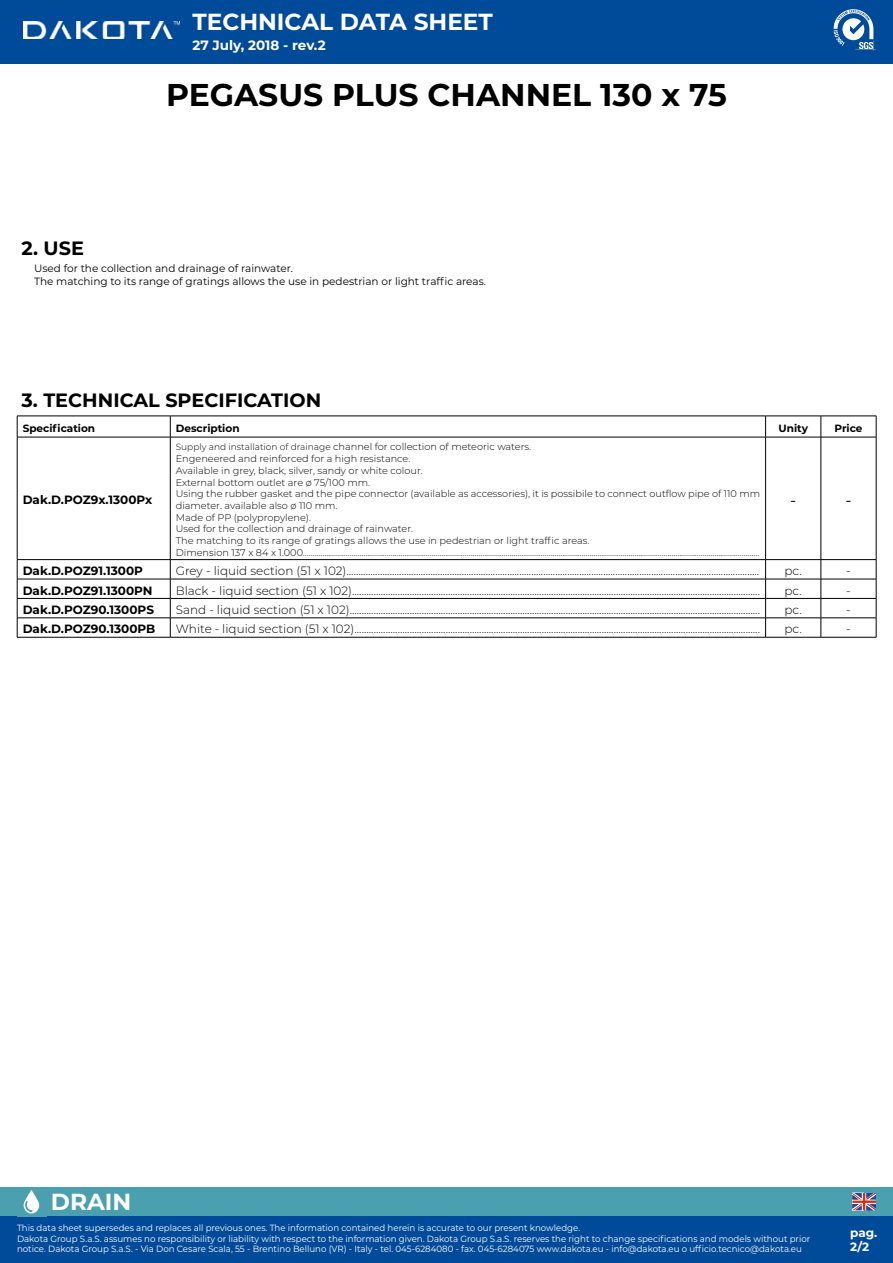
<style>
.page{position:relative;width:893px;height:1263px;background:#fff}
.page>*{position:absolute;margin:0;border:0;box-sizing:border-box;transform-origin:0 0}
.t1{font:700 31.5px "Montserrat";color:#000}
.t2{font:700 23.25px "Montserrat";color:#fff}
.t3{font:700 19.2px "Montserrat";color:#000}
.t4{font:300 16.5px "Helvetica Neue";color:#000}
.t5{font:700 13.5px "Montserrat";color:#fff}
.t6{font:300 12px "Montserrat";color:#000}
.t7{font:700 12px "Montserrat";color:#000}
.t8{font:700 12px/14.4px "Montserrat";color:#fff}
.t9{font:10.5px/12.6px "Montserrat";color:#000}
.t10{font:700 10.5px "Montserrat";color:#000}
.t11{font:300 9.75px/11.7px "Montserrat";color:#000}
.t12{font:9px/10.5px "Montserrat";color:#fff;scale:.96 1}
.s1{font-size:9px}
</style>
<div class="page">
<div style="left:0;top:0;width:893px;height:64px;background:#004a9a"></div>
<svg style="left:834px;top:9px;width:42px;height:42px"></svg>
<div style="left:0;top:1216px;width:893px;height:47px;background:#004a9a"></div>
<div style="left:0;top:1187px;width:893px;height:29px;background:#4aa0af"></div>
<svg style="left:24px;top:1190px;width:15px;height:23px"></svg>
<svg style="left:852px;top:1193px;width:24px;height:17px"></svg>
<img style="left:23px;top:22px;width:157px;height:17px">
<hr style="left:17px;top:437px;width:1px;height:122px;background:#000">
<hr style="left:170px;top:437px;width:1px;height:122px;background:#000">
<hr style="left:765px;top:437px;width:1px;height:122px;background:#000">
<hr style="left:821px;top:437px;width:1px;height:122px;background:#000">
<hr style="left:876px;top:437px;width:1px;height:122px;background:#000">
<hr style="left:17px;top:559px;width:153px;height:1px;background:#000">
<hr style="left:170px;top:559px;width:596px;height:1px;background:#000">
<hr style="left:766px;top:559px;width:55px;height:1px;background:#000">
<hr style="left:821px;top:559px;width:55px;height:1px;background:#000">
<hr style="left:17px;top:579px;width:153px;height:1px;background:#000">
<hr style="left:170px;top:579px;width:596px;height:1px;background:#000">
<hr style="left:766px;top:579px;width:55px;height:1px;background:#000">
<hr style="left:821px;top:579px;width:55px;height:1px;background:#000">
<hr style="left:17px;top:598px;width:153px;height:1px;background:#000">
<hr style="left:170px;top:598px;width:596px;height:1px;background:#000">
<hr style="left:766px;top:598px;width:55px;height:1px;background:#000">
<hr style="left:821px;top:598px;width:55px;height:1px;background:#000">
<hr style="left:17px;top:618px;width:153px;height:1px;background:#000">
<svg style="left:17px;top:560px;width:1px;height:77px"></svg>
<hr style="left:170px;top:618px;width:596px;height:1px;background:#000">
<svg style="left:170px;top:560px;width:1px;height:77px"></svg>
<hr style="left:766px;top:618px;width:55px;height:1px;background:#000">
<svg style="left:765px;top:560px;width:1px;height:77px"></svg>
<hr style="left:821px;top:618px;width:55px;height:1px;background:#000">
<svg style="left:821px;top:560px;width:1px;height:77px"></svg>
<svg style="left:876px;top:560px;width:1px;height:77px"></svg>
<hr style="left:17px;top:637px;width:153px;height:1px;background:#000">
<hr style="left:170px;top:637px;width:596px;height:1px;background:#000">
<hr style="left:766px;top:637px;width:55px;height:1px;background:#000">
<hr style="left:821px;top:637px;width:55px;height:1px;background:#000">
<hr style="left:17px;top:416px;width:153px;height:1px;background:#000">
<svg style="left:17px;top:416px;width:1px;height:21px"></svg>
<hr style="left:170px;top:416px;width:596px;height:1px;background:#000">
<svg style="left:170px;top:416px;width:1px;height:21px"></svg>
<hr style="left:766px;top:416px;width:55px;height:1px;background:#000">
<svg style="left:765px;top:416px;width:1px;height:21px"></svg>
<hr style="left:821px;top:416px;width:55px;height:1px;background:#000">
<svg style="left:821px;top:416px;width:1px;height:21px"></svg>
<svg style="left:876px;top:416px;width:1px;height:21px"></svg>
<hr style="left:17px;top:437px;width:153px;height:1px;background:#000">
<hr style="left:170px;top:437px;width:596px;height:1px;background:#000">
<hr style="left:766px;top:437px;width:55px;height:1px;background:#000">
<hr style="left:821px;top:437px;width:55px;height:1px;background:#000">
<h2 class="t2" style="left:192px;top:5px;width:302px">TECHNICAL DATA SHEET</h2>
<p class="t5" style="left:192px;top:35px;width:135px">27 July, 2018 - rev.2</p>
<h3 class="t3" style="left:22px;top:234px;width:64px">2. USE</h3>
<h1 class="t1" style="left:166px;top:72px;width:562px">PEGASUS PLUS CHANNEL 130 x 75</h1>
<p class="t9" style="left:34px;top:262px;width:453px">Used for the collection and drainage of rainwater.<br>The matching to its range of gratings allows the use in pedestrian or light traffic areas.</p>
<h3 class="t3" style="left:22px;top:386px;width:301px">3. TECHNICAL SPECIFICATION</h3>
<p class="t10" style="left:23px;top:420px;width:74px">Specification</p>
<p class="t10" style="left:176px;top:420px;width:65px">Description</p>
<p class="t10" style="left:778px;top:420px;width:31px">Unity</p>
<p class="t10" style="left:834px;top:420px;width:29px">Price</p>
<p class="t7" style="left:23px;top:491px;width:131px">Dak.D.POZ9x.1300Px</p>
<p class="t11" style="left:176px;top:441px;width:586px"><span class="s1">Supply and installation of drainage</span> channel for collection of meteoric waters.<br>Engeneered and reinforced for a high resistance.<br>Available in grey, black, silver, sandy or white colour.<br>External bottom outlet are ø 75/100 mm.<br>Using the rubber gasket and the pipe connector (available as accessories), it is possibile to connect outflow pipe of 110 mm diameter. available also ø 110 mm.<br>Made of PP (polypropylene).<br>Used for the collection and drainage of rainwater.<br>The matching to its range of gratings allows the use in pedestrian or light traffic areas.<br>Dimension 137 x 84 x 1.000..........................................................................................................................................................................................................................................</p>
<h3 class="t4" style="left:790px;top:487px;width:8px">-</h3>
<h3 class="t4" style="left:845px;top:487px;width:8px">-</h3>
<p class="t7" style="left:23px;top:562px;width:122px">Dak.D.POZ91.1300P</p>
<p class="t6" style="left:176px;top:563px;width:585px">Grey - liquid section (51 x 102)............................................................................................................................................................................</p>
<p class="t6" style="left:784px;top:563px;width:19px">pc.</p>
<p class="t6" style="left:846px;top:563px;width:6px">-</p>
<p class="t7" style="left:23px;top:582px;width:131px">Dak.D.POZ91.1300PN</p>
<p class="t6" style="left:176px;top:582px;width:586px">Black - liquid section (51 x 102)..........................................................................................................................................................................</p>
<p class="t6" style="left:784px;top:582px;width:19px">pc.</p>
<p class="t6" style="left:846px;top:582px;width:6px">-</p>
<p class="t7" style="left:23px;top:601px;width:133px">Dak.D.POZ90.1300PS</p>
<p class="t6" style="left:176px;top:601px;width:586px">Sand - liquid section (51 x 102)...........................................................................................................................................................................</p>
<p class="t6" style="left:784px;top:601px;width:19px">pc.</p>
<p class="t6" style="left:846px;top:601px;width:6px">-</p>
<p class="t7" style="left:23px;top:620px;width:134px">Dak.D.POZ90.1300PB</p>
<p class="t6" style="left:176px;top:621px;width:586px">White - liquid section (51 x 102).........................................................................................................................................................................</p>
<p class="t6" style="left:784px;top:621px;width:19px">pc.</p>
<p class="t6" style="left:846px;top:621px;width:6px">-</p>
<h2 class="t2" style="left:51px;top:1184px;width:82px">DRAIN</h2>
<p class="t12" style="left:17px;top:1222px;width:828px">This data sheet supersedes and replaces all previous ones. The information contained herein is accurate to our present knowledge.<br>Dakota Group S.a.S. assumes no responsibility or liability with respect to the information given. Dakota Group S.a.S. reserves the right to change specifications and models without prior notice. Dakota Group S.a.S. - Via Don Cesare Scala, 55 - Brentino Belluno (VR) - Italy - tel. 045-6284080 - fax. 045-6284075 www.dakota.eu - info@dakota.eu o ufficio.tecnico@dakota.eu</p>
<p class="t8" style="left:850px;top:1225px;width:29px">pag.<br>2/2</p>
</div>
